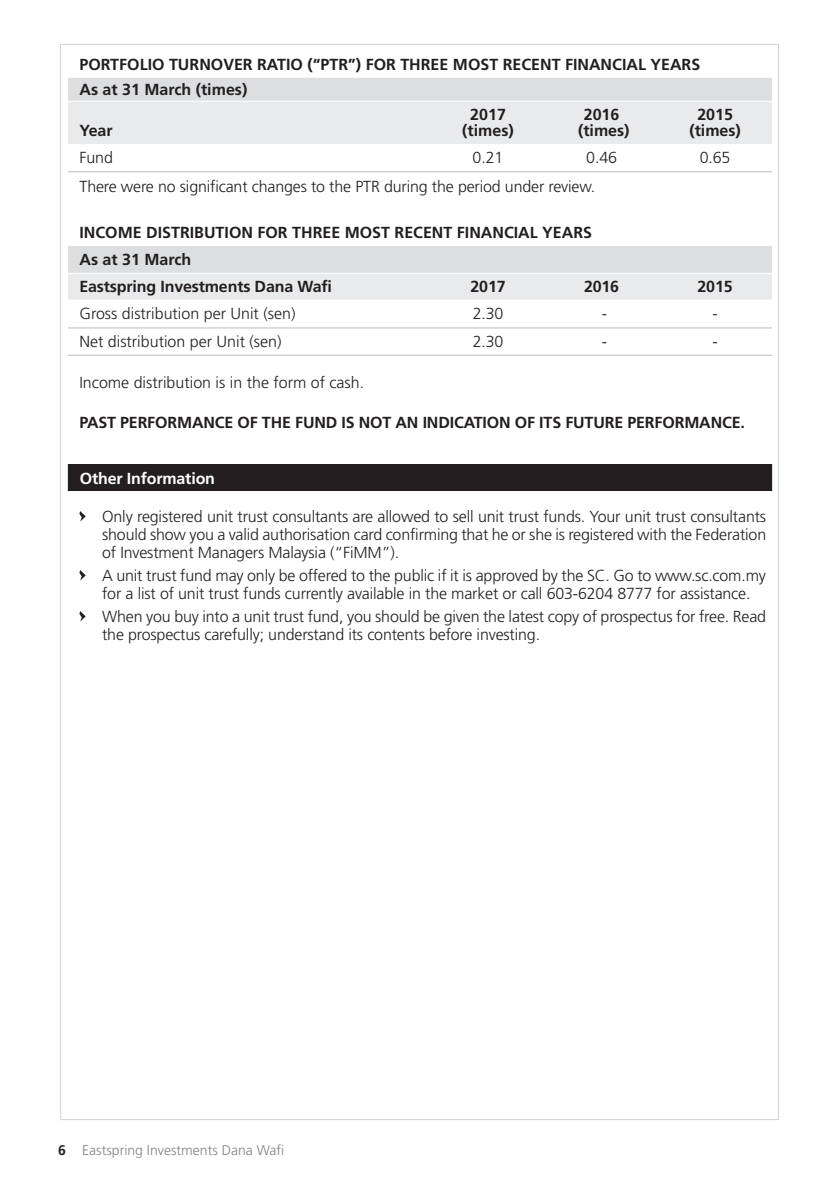
<style>
.page{position:relative;width:840px;height:1191px;background:#fff}
.page>*{position:absolute;margin:0;border:0;box-sizing:border-box;transform-origin:0 0}
.t1{font:300 16px/18px "Frutiger";letter-spacing:-.01em;color:#231f20}
.t2{font:700 16px/16px "Frutiger";color:#231f20;text-align:center}
.t3{font:700 16px "Frutiger";letter-spacing:-.01em;color:#fff}
.t4{font:300 14px "Frutiger";color:#808285}
.s1{font-weight:700;color:#231f20}
</style>
<div class="page">
<svg style="left:68px;top:78px;width:703px;height:66px;background:#e4e5e7"></svg>
<hr style="left:68px;top:101px;width:363px;height:1px;background:#fff">
<hr style="left:68px;top:171px;width:703px;height:1px;background:#bcbdc0">
<hr style="left:431px;top:101px;width:340px;height:1px;background:#fff">
<div style="left:68px;top:246px;width:703px;height:54px;background:#e3e4e5"></div>
<hr style="left:68px;top:273px;width:703px;height:1px;background:#fff">
<hr style="left:68px;top:327px;width:703px;height:1px;background:#bcbdc0">
<hr style="left:68px;top:355px;width:703px;height:1px;background:#bcbdc0">
<div style="left:68px;top:464px;width:703px;height:27px;background:#231f20"></div>
<svg style="left:79px;top:511px;width:6px;height:10px"></svg>
<svg style="left:79px;top:570px;width:6px;height:10px"></svg>
<svg style="left:79px;top:611px;width:6px;height:10px"></svg>
<p class="t2" style="left:79px;top:53px;width:622px;line-height:25.6px;text-align:left">PORTFOLIO TURNOVER RATIO (“PTR”) FOR THREE MOST RECENT FINANCIAL YEARS<br>As at 31 March (times)</p>
<p class="t2" style="left:79px;top:124px;width:35px">Year</p>
<p class="t2" style="left:462px;top:108px;width:53px">2017 (times)</p>
<p class="t2" style="left:577px;top:108px;width:53px">2016 (times)</p>
<p class="t2" style="left:689px;top:108px;width:53px">2015 (times)</p>
<p class="t1" style="left:79px;top:150px;width:35px">Fund</p>
<p class="t1" style="left:472px;top:150px;width:32px">0.21</p>
<p class="t1" style="left:586px;top:150px;width:32px">0.46</p>
<p class="t1" style="left:699px;top:150px;width:32px">0.65</p>
<p class="t1" style="left:79px;top:179px;width:517px">There were no significant changes to the PTR during the period under review.</p>
<p class="t2" style="left:79px;top:220px;width:514px;line-height:27px;text-align:left">INCOME DISTRIBUTION FOR THREE MOST RECENT FINANCIAL YEARS<br>As at 31 March<br>Eastspring Investments Dana Wafi</p>
<p class="t2" style="left:470px;top:280px;width:37px">2017</p>
<p class="t2" style="left:583px;top:280px;width:37px">2016</p>
<p class="t2" style="left:697px;top:280px;width:37px">2015</p>
<p class="t1" style="left:79px;top:306px;width:217px">Gross distribution per Unit (sen)</p>
<p class="t1" style="left:472px;top:306px;width:32px">2.30</p>
<p class="t1" style="left:601px;top:306px;width:7px">-</p>
<p class="t1" style="left:712px;top:306px;width:7px">-</p>
<p class="t1" style="left:79px;top:333px;width:203px">Net distribution per Unit (sen)</p>
<p class="t1" style="left:472px;top:333px;width:32px">2.30</p>
<p class="t1" style="left:601px;top:333px;width:7px">-</p>
<p class="t1" style="left:712px;top:333px;width:7px">-</p>
<p class="t1" style="left:79px;top:374px;width:286px">Income distribution is in the form of cash.</p>
<p class="t2" style="left:79px;top:415px;width:666px">PAST PERFORMANCE OF THE FUND IS NOT AN INDICATION OF ITS FUTURE PERFORMANCE.</p>
<p class="t3" style="left:80px;top:472px;width:137px">Other Information</p>
<p class="t1" style="left:102px;top:508px;width:665px;text-align:justify">Only registered unit trust consultants are allowed to sell unit trust funds. Your unit trust consultants should show you a valid authorisation card confirming that he or she is registered with the Federation of Investment Managers Malaysia (“FiMM”).</p>
<p class="t1" style="left:102px;top:567px;width:665px">A unit trust fund may only be offered to the public if it is approved by the SC. Go to www.sc.com.my for a list of unit trust funds currently available in the market or call 603-6204 8777 for assistance.</p>
<p class="t1" style="left:102px;top:608px;width:665px">When you buy into a unit trust fund, you should be given the latest copy of prospectus for free. Read the prospectus carefully; understand its contents before investing.</p>
<p class="t4" style="left:58px;top:1144px;width:227px"><span class="s1">6</span> Eastspring Investments Dana Wafi</p>
</div>
